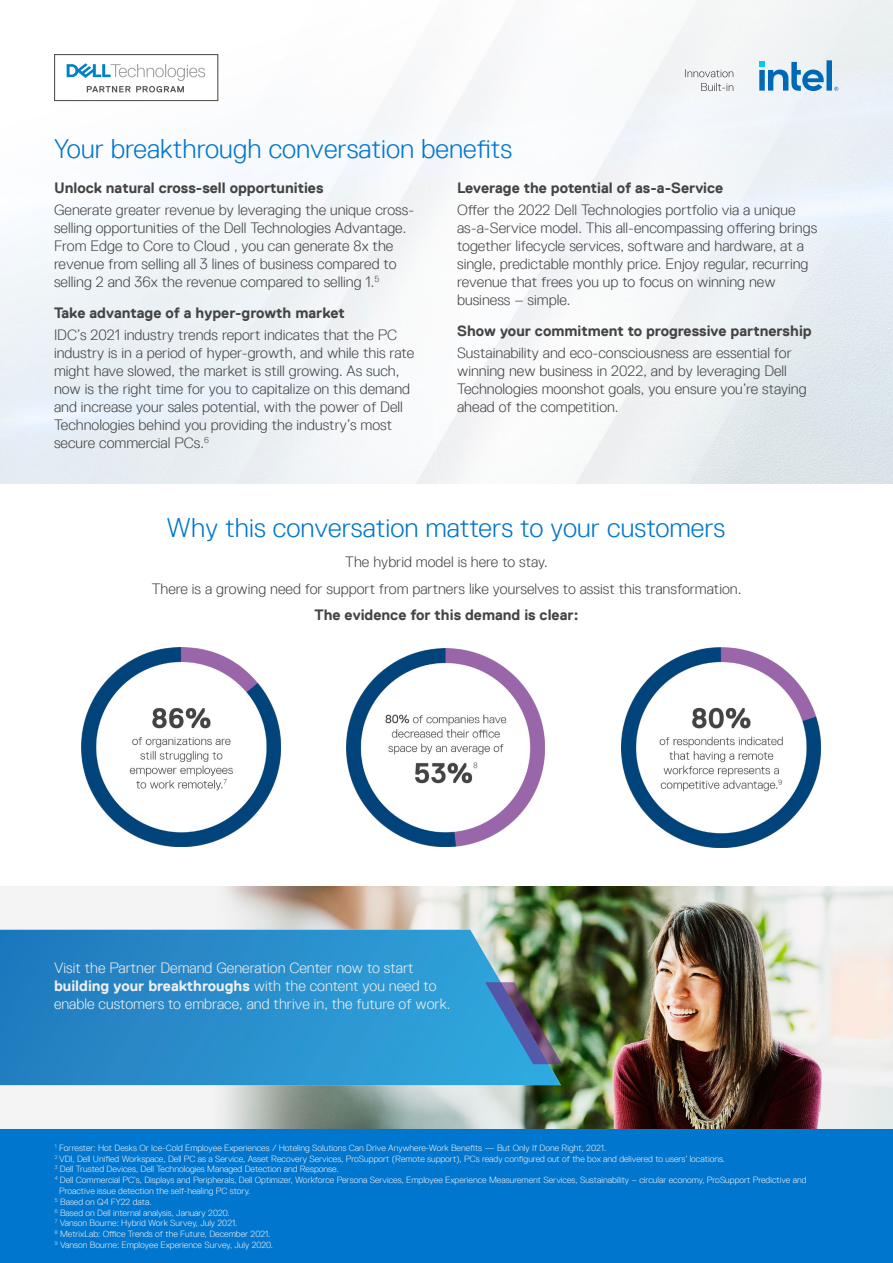
<style>
.page{position:relative;width:893px;height:1263px;background:#fff}
.page>*{position:absolute;margin:0;border:0;box-sizing:border-box;transform-origin:0 0}
.t1{font:300 27px "Dell Replica TT";color:#0076ce}
.t2{font:300 15px/18px "Dell Replica TT";color:#444}
.t3{font:700 15px "Dell Replica TT";color:#444}
.t4{font:300 15px/18px "Dell Replica TT";color:#eee}
.t5{font:300 9px "Dell Replica TT";color:#eee}
.s1{font-weight:700}
</style>
<div class="page">
<div style="left:0;top:1128px;width:893px;height:135px;background:#0076ce"></div>
<img style="left:0;top:886px;width:893px;height:243px">
<img style="left:0;top:930px;width:561px;height:155px">
<img style="left:485px;top:982px;width:77px;height:82px">
<img style="left:622px;top:648px;width:199px;height:199px">
<img style="left:346px;top:648px;width:199px;height:198px">
<img style="left:82px;top:648px;width:199px;height:199px">
<svg style="left:685px;top:69px;width:48px;height:8px"></svg>
<svg style="left:701px;top:83px;width:32px;height:8px"></svg>
<svg style="left:759px;top:60px;width:79px;height:31px"></svg>
<div style="left:54px;top:54px;width:164px;height:47px;background:#fff;border:1px solid #575756"></div>
<svg style="left:67px;top:63px;width:138px;height:29px"></svg>
<h1 class="t1" style="left:54px;top:134px;width:460px">Your breakthrough conversation benefits</h1>
<p class="t3" style="left:54px;top:179px;width:271px">Unlock natural cross-sell opportunities</p>
<p class="t2" style="left:54px;top:201px;width:362px">Generate greater revenue by leveraging the unique cross&shy;selling opportunities of the Dell Technologies Advantage.<br>From Edge to Core to Cloud , you can generate 8x the revenue from selling all 3 lines of business compared to selling 2 and 36x the revenue compared to selling 1.<sup>5</sup></p>
<p class="t3" style="left:54px;top:304px;width:292px">Take advantage of a hyper-growth market</p>
<p class="t2" style="left:54px;top:326px;width:362px">IDC’s 2021 industry trends report indicates that the PC industry is in a period of hyper-growth, and while this rate might have slowed, the market is still growing. As such, now is the right time for you to capitalize on this demand and increase your sales potential, with the power of Dell Technologies behind you providing the industry’s most secure commercial PCs.<sup>6</sup></p>
<p class="t3" style="left:457px;top:179px;width:268px">Leverage the potential of as-a-Service</p>
<p class="t2" style="left:457px;top:201px;width:362px">Offer the 2022 Dell Technologies portfolio via a unique as-a-Service model. This all-encompassing offering brings together lifecycle services, software and hardware, at a single, predictable monthly price. Enjoy regular, recurring revenue that frees you up to focus on winning new business – simple.</p>
<p class="t3" style="left:457px;top:322px;width:356px">Show your commitment to progressive partnership</p>
<p class="t2" style="left:457px;top:344px;width:351px">Sustainability and eco-consciousness are essential for winning new business in 2022, and by leveraging Dell Technologies moonshot goals, you ensure you’re staying ahead of the competition.</p>
<h1 class="t1" style="left:167px;top:513px;width:560px">Why this conversation matters to your customers</h1>
<p class="t2" style="left:152px;top:549px;width:591px;line-height:26.5px;text-align:center">The hybrid model is here to stay.<br>There is a growing need for support from partners like yourselves to assist this transformation.</p>
<p class="t3" style="left:314px;top:607px;width:265px">The evidence for this demand is clear:</p>
<p class="t4" style="left:54px;top:959px;width:398px">Visit the Partner Demand Generation Center now to start <span class="s1">building your breakthroughs</span> with the content you need to enable customers to embrace, and thrive in, the future of work.</p>
<p class="t5" style="left:55px;top:1142px;width:553px"><sup>1</sup> Forrester: Hot Desks Or Ice-Cold Employee Experiences / Hoteling Solutions Can Drive Anywhere-Work Benefits — But Only If Done Right, 2021.</p>
<p class="t5" style="left:55px;top:1153px;width:672px"><sup>2</sup> VDI, Dell Unified Workspace, Dell PC as a Service, Asset Recovery Services, ProSupport (Remote support), PCs ready configured out of the box and delivered to users’ locations.</p>
<p class="t5" style="left:55px;top:1164px;width:285px"><sup>3</sup> Dell Trusted Devices, Dell Technologies Managed Detection and Response.</p>
<p class="t5" style="left:55px;top:1175px;width:753px"><sup>4</sup> Dell Commercial PC’s, Displays and Peripherals, Dell Optimizer, Workforce Persona Services, Employee Experience Measurement Services, Sustainability – circular economy, ProSupport Predictive and</p>
<p class="t5" style="left:59px;top:1186px;width:193px">Proactive issue detection the self-healing PC story.</p>
<p class="t5" style="left:55px;top:1196px;width:98px"><sup>5</sup> Based on Q4 FY22 data.</p>
<p class="t5" style="left:55px;top:1207px;width:176px"><sup>6</sup> Based on Dell internal analysis, January 2020.</p>
<p class="t5" style="left:55px;top:1218px;width:184px"><sup>7</sup> Vanson Bourne: Hybrid Work Survey, July 2021.</p>
<p class="t5" style="left:55px;top:1229px;width:217px"><sup>8</sup> MetrixLab: Office Trends of the Future, December 2021.</p>
<p class="t5" style="left:55px;top:1240px;width:220px"><sup>9</sup> Vanson Bourne: Employee Experience Survey, July 2020.</p>
</div>
